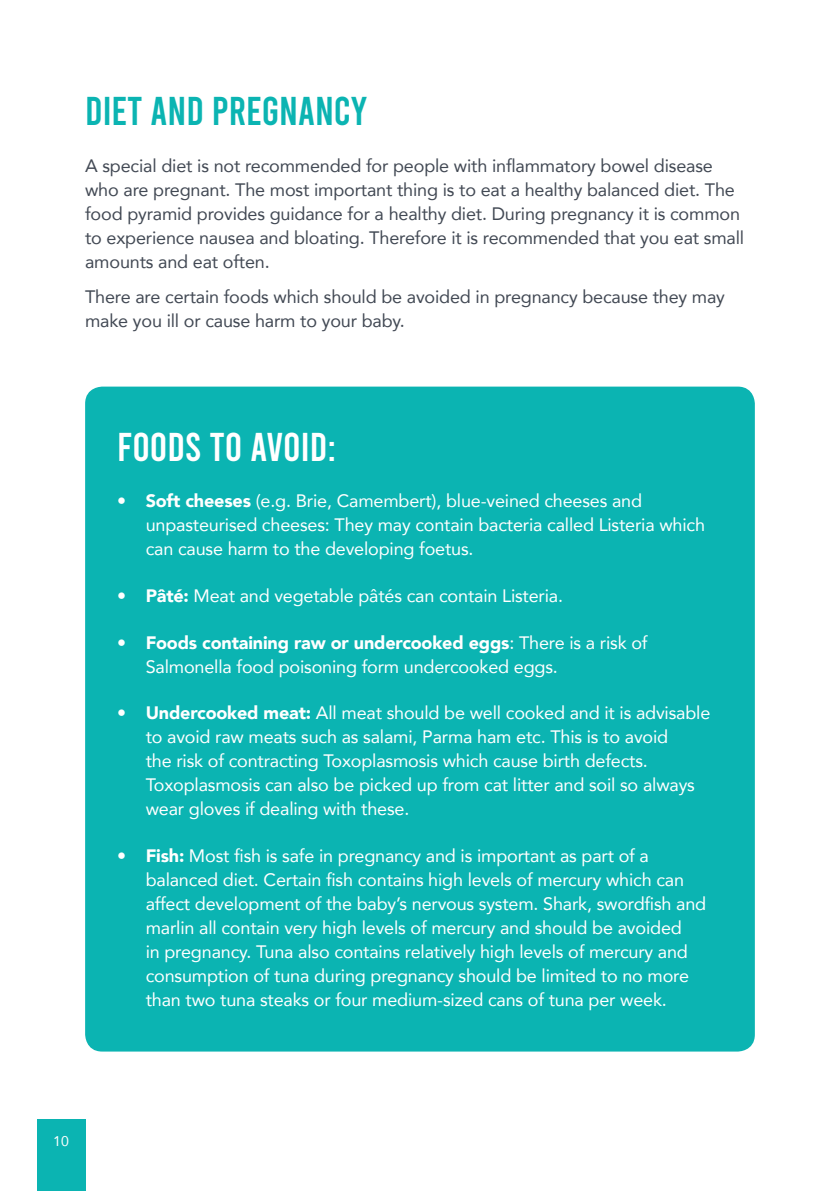
<style>
.page{position:relative;width:840px;height:1191px;background:#fff}
.page>*{position:absolute;margin:0;border:0;box-sizing:border-box;transform-origin:0 0}
.t1{font:40px "Bebas";color:#0bb4b2}
.t2{font:40px "Bebas";color:#fff}
.t3{font:18px/24px "Avenir";letter-spacing:-.01em;color:#fff}
.t4{font:18px/24px "Avenir";letter-spacing:-.01em;color:#424954}
.t5{font:14px "Avenir";color:#fff}
.s1{font-weight:900}
</style>
<div class="page">
<div style="left:37px;top:1118px;width:48px;height:73px;background:#0bb4b2"></div>
<div style="left:85px;top:386px;width:669px;height:665px;background:#0bb4b2;border-radius:17px"></div>
<h1 class="t1" style="left:85px;top:91px;width:284px">DIET AND PREGNANCY</h1>
<p class="t4" style="left:85px;top:153px;width:660px">A special diet is not recommended for people with inflammatory bowel disease who are pregnant. The most important thing is to eat a healthy balanced diet. The food pyramid provides guidance for a healthy diet. During pregnancy it is common to experience nausea and bloating. Therefore it is recommended that you eat small amounts and eat often.</p>
<p class="t4" style="left:85px;top:284px;width:641px">There are certain foods which should be avoided in pregnancy because they may make you ill or cause harm to your baby.</p>
<h1 class="t2" style="left:117px;top:426px;width:33px">FOODS</h1>
<h1 class="t2" style="left:209px;top:426px;width:57px">TO AVOID</h1>
<h1 class="t2" style="left:327px;top:426px;width:11px">:</h1>
<p class="t3" style="left:146px;top:488px;width:560px;text-indent:-28px">• <span class="s1">Soft cheeses</span> (e.g. Brie, Camembert), blue-veined cheeses and unpasteurised cheeses: They may contain bacteria called Listeria which can cause harm to the developing foetus.</p>
<p class="t3" style="left:117px;top:583px;width:447px">• <span class="s1">Pâté:</span> Meat and vegetable pâtés can contain Listeria.</p>
<p class="t3" style="left:146px;top:630px;width:503px;text-indent:-28px">• <span class="s1">Foods containing raw or undercooked eggs</span>: There is a risk of<br>Salmonella food poisoning form undercooked eggs.</p>
<p class="t3" style="left:146px;top:700px;width:566px;text-indent:-28px">• <span class="s1">Undercooked meat:</span> All meat should be well cooked and it is advisable to avoid raw meats such as salami, Parma ham etc. This is to avoid<br>the risk of contracting Toxoplasmosis which cause birth defects.<br>Toxoplasmosis can also be picked up from cat litter and soil so always wear gloves if dealing with these.</p>
<p class="t3" style="left:146px;top:843px;width:562px;text-indent:-28px">• <span class="s1">Fish:</span> Most fish is safe in pregnancy and is important as part of a balanced diet. Certain fish contains high levels of mercury which can affect development of the baby’s nervous system. Shark, swordfish and marlin all contain very high levels of mercury and should be avoided<br>in pregnancy. Tuna also contains relatively high levels of mercury and consumption of tuna during pregnancy should be limited to no more than two tuna steaks or four medium-sized cans of tuna per week.</p>
<p class="t5" style="left:53px;top:1130px;width:17px">10</p>
</div>
